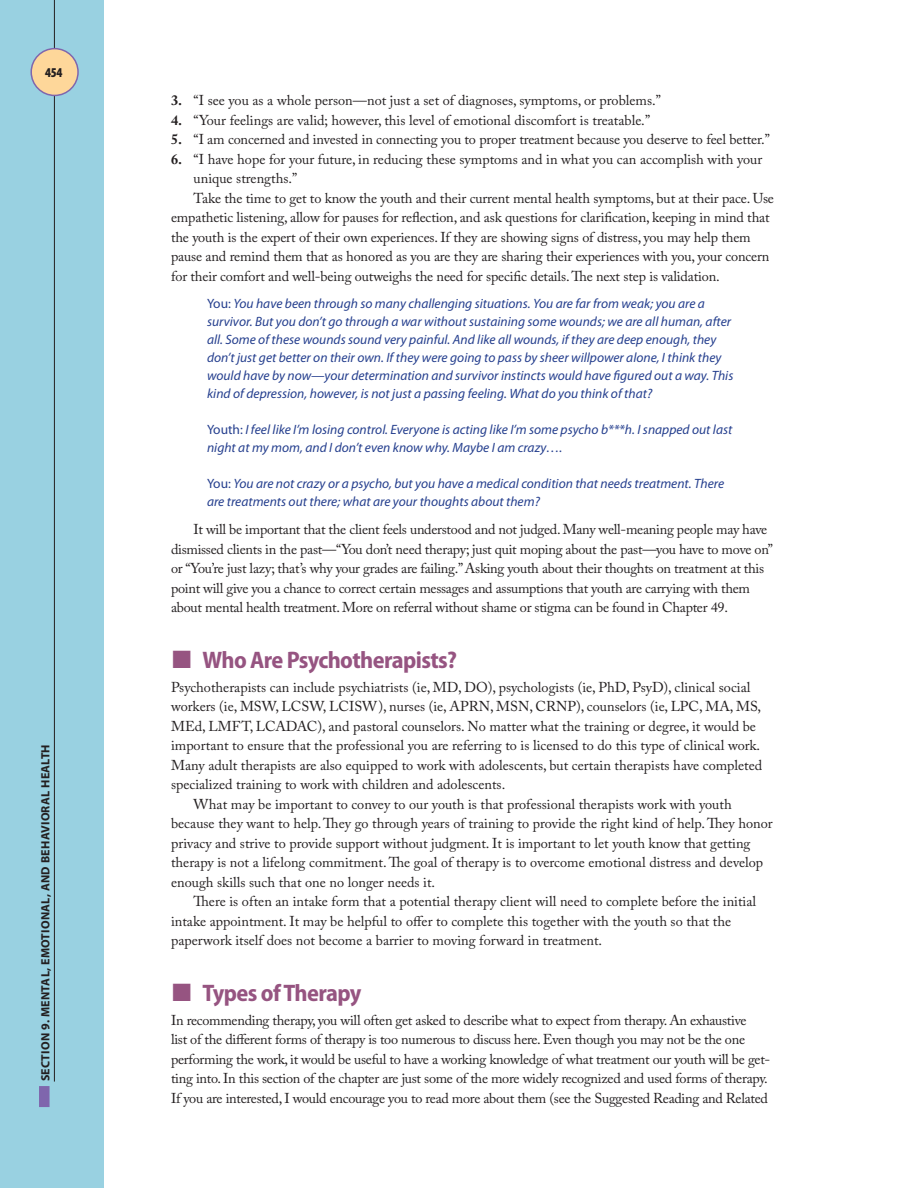
<style>
.page{position:relative;width:918px;height:1188px;background:#fff}
.page>*{position:absolute;margin:0;border:0;box-sizing:border-box;transform-origin:0 0}
.t1{font:700 semi-condensed 24px "Myriad Pro";letter-spacing:-.025em;color:#965481}
.t2{font:14.25px/19.5px "Adobe Caslon Pro";letter-spacing:-.01em;color:#231f20}
.t3{font:italic 13.5px/18px "Myriad Pro";color:#253f8e}
.t4{font:900 condensed 13.5px "Myriad Pro";color:#231f20}
.t5{font:700 12px "Myriad Pro";letter-spacing:.02em;color:#231f20}
.s1{font-weight:700}
.s2{font-style:normal}
</style>
<div class="page">
<div style="left:0;top:0;width:104px;height:1188px;background:#99d1e1"></div>
<div style="left:39px;top:1086px;width:11px;height:21px;background:#7f66ad"></div>
<hr style="left:54px;top:0;width:1px;height:1082px;background:#231f20">
<div style="left:31px;top:49px;width:47px;height:46px;background:#fed79a;border-radius:50%"></div>
<div style="left:30px;top:48px;width:49px;height:48px;border:2px solid #7f66ad;border-radius:50%"></div>
<p class="t4" style="left:45px;top:65px;width:19px">454</p>
<p class="t5" style="left:39px;top:1081px;width:339px;rotate:-90deg">SECTION 9. MENTAL, EMOTIONAL, AND BEHAVIORAL HEALTH</p>
<p class="t2" style="left:171px;top:91px;width:491px"><span class="s1">3.</span> “I see you as a whole person—not just a set of diagnoses, symptoms, or problems.”</p>
<p class="t2" style="left:171px;top:110px;width:481px"><span class="s1">4.</span> “Your feelings are valid; however, this level of emotional discomfort is treatable.”</p>
<p class="t2" style="left:171px;top:130px;width:600px"><span class="s1">5.</span> “I am concerned and invested in connecting you to proper treatment because you deserve to feel better.”</p>
<p class="t2" style="left:171px;top:149px;width:593px"><span class="s1">6.</span> “I have hope for your future, in reducing these symptoms and in what you can accomplish with your</p>
<p class="t2" style="left:194px;top:169px;width:105px">unique strengths.”</p>
<p class="t2" style="left:194px;top:188px;width:582px">Take the time to get to know the youth and their current mental health symptoms, but at their pace. Use</p>
<p class="t2" style="left:171px;top:208px;width:600px">empathetic listening, allow for pauses for reflection, and ask questions for clarification, keeping in mind that</p>
<p class="t2" style="left:171px;top:227px;width:581px">the youth is the expert of their own experiences. If they are showing signs of distress, you may help them</p>
<p class="t2" style="left:171px;top:247px;width:600px">pause and remind them that as honored as you are they are sharing their experiences with you, your concern</p>
<p class="t2" style="left:171px;top:266px;width:550px">for their comfort and well-being outweighs the need for specific details. The next step is validation.</p>
<p class="t3" style="left:207px;top:295px;width:528px"><span class="s2">You:</span> You have been through so many challenging situations. You are far from weak; you are a survivor. But you don’t go through a war without sustaining some wounds; we are all human, after all. Some of these wounds sound very painful. And like all wounds, if they are deep enough, they don’t just get better on their own. If they were going to pass by sheer willpower alone, I think they would have by now—your determination and survivor instincts would have figured out a way. This kind of depression, however, is not just a passing feeling. What do you think of that?</p>
<p class="t3" style="left:207px;top:421px;width:527px"><span class="s2">Youth:</span> I feel like I’m losing control. Everyone is acting like I’m some psycho b***h. I snapped out last night at my mom, and I don’t even know why. Maybe I am crazy….</p>
<p class="t3" style="left:207px;top:475px;width:519px"><span class="s2">You:</span> You are not crazy or a psycho, but you have a medical condition that needs treatment. There are treatments out there; what are your thoughts about them?</p>
<p class="t2" style="left:171px;top:520px;width:603px;text-indent:23px">It will be important that the client feels understood and not judged. Many well-meaning people may have dismissed clients in the past—“You don’t need therapy; just quit moping about the past—you have to move on” or “You’re just lazy; that’s why your grades are failing.” Asking youth about their thoughts on treatment at this point will give you a chance to correct certain messages and assumptions that youth are carrying with them about mental health treatment. More on referral without shame or stigma can be found in Chapter 49.</p>
<h1 class="t1" style="left:203px;top:646px;width:256px">Who Are Psychotherapists?</h1>
<p class="t2" style="left:171px;top:677px;width:581px">Psychotherapists can include psychiatrists (ie, MD, DO), psychologists (ie, PhD, PsyD), clinical social</p>
<p class="t2" style="left:171px;top:697px;width:592px">workers (ie, MSW, LCSW, LCISW), nurses (ie, APRN, MSN, CRNP), counselors (ie, LPC, MA, MS,</p>
<p class="t2" style="left:171px;top:716px;width:586px">MEd, LMFT, LCADAC), and pastoral counselors. No matter what the training or degree, it would be</p>
<p class="t2" style="left:171px;top:736px;width:591px">important to ensure that the professional you are referring to is licensed to do this type of clinical work.</p>
<p class="t2" style="left:171px;top:755px;width:593px">Many adult therapists are also equipped to work with adolescents, but certain therapists have completed</p>
<p class="t2" style="left:171px;top:775px;width:336px">specialized training to work with children and adolescents.</p>
<p class="t2" style="left:194px;top:794px;width:540px">What may be important to convey to our youth is that professional therapists work with youth</p>
<p class="t2" style="left:171px;top:814px;width:603px">because they want to help. They go through years of training to provide the right kind of help. They honor</p>
<p class="t2" style="left:171px;top:833px;width:581px">privacy and strive to provide support without judgment. It is important to let youth know that getting</p>
<p class="t2" style="left:171px;top:853px;width:594px">therapy is not a lifelong commitment. The goal of therapy is to overcome emotional distress and develop</p>
<p class="t2" style="left:171px;top:872px;width:266px">enough skills such that one no longer needs it.</p>
<p class="t2" style="left:194px;top:892px;width:564px">There is often an intake form that a potential therapy client will need to complete before the initial</p>
<p class="t2" style="left:171px;top:911px;width:562px">intake appointment. It may be helpful to offer to complete this together with the youth so that the</p>
<p class="t2" style="left:171px;top:930px;width:433px">paperwork itself does not become a barrier to moving forward in treatment.</p>
<h1 class="t1" style="left:203px;top:979px;width:160px">Types of Therapy</h1>
<p class="t2" style="left:171px;top:1010px;width:601px">In recommending therapy, you will often get asked to describe what to expect from therapy. An exhaustive<br>list of the different forms of therapy is too numerous to discuss here. Even though you may not be the one performing the work, it would be useful to have a working knowledge of what treatment our youth will be get&shy;ting into. In this section of the chapter are just some of the more widely recognized and used forms of therapy.<br>If you are interested, I would encourage you to read more about them (see the Suggested Reading and Related</p>
</div>
